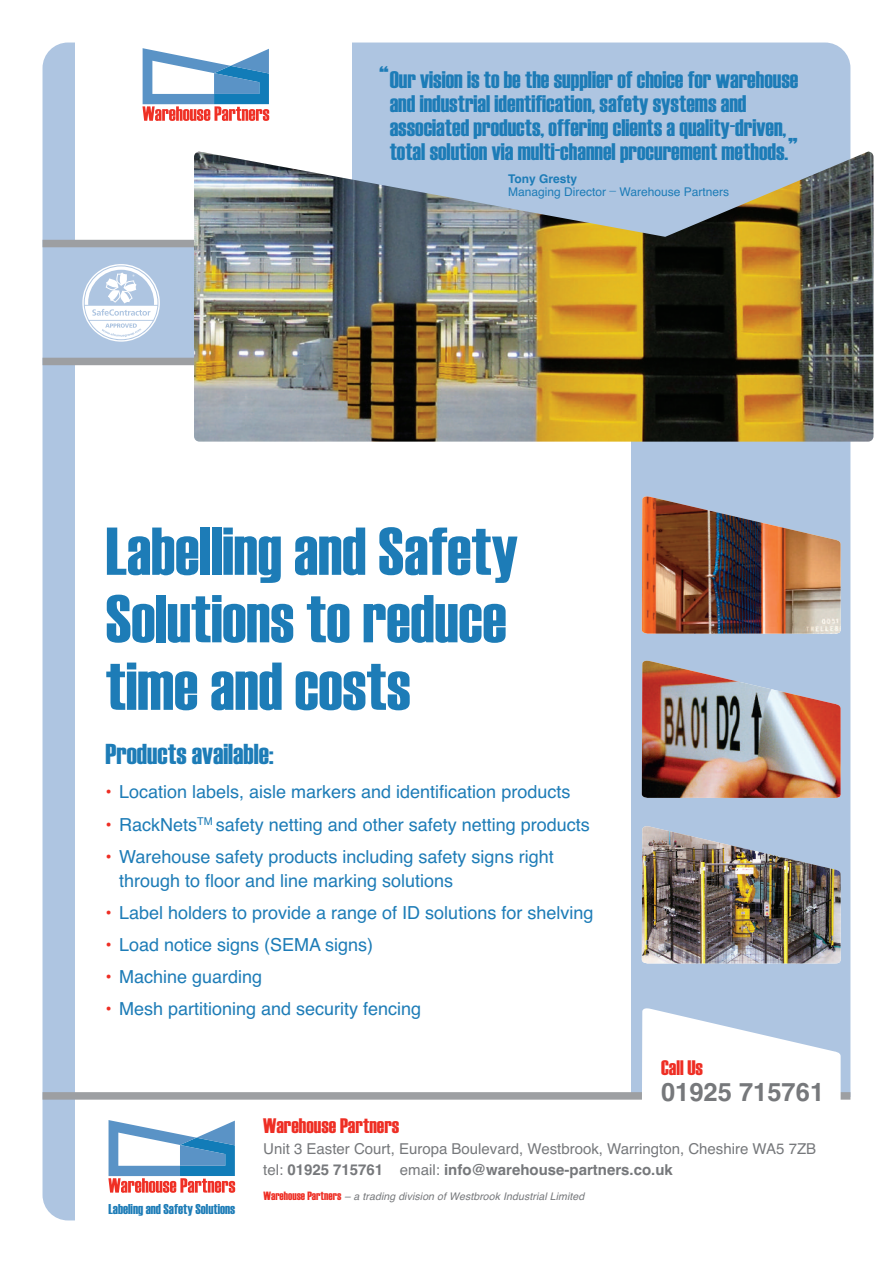
<style>
.page{position:relative;width:893px;height:1263px;background:#fff}
.page>*{position:absolute;margin:0;border:0;box-sizing:border-box;transform-origin:0 0}
.t1{font:67.5px/67.5px "Haettenschweiler";color:#1d7cb7}
.t2{font:28.8px "Haettenschweiler";color:#1d7cb7}
.t3{font:700 25.5px "Helvetica";color:#76787b}
.t4{font:24px/24px "Haettenschweiler";color:#1d7cb7}
.t5{font:21px "Haettenschweiler";color:#ee2e24}
.t6{font:18px/23.5px "Helvetica";color:#1d7cb7}
.t7{font:15px/21px "Helvetica";color:#76787b}
.t8{font:14.25px "Haettenschweiler";color:#1d7cb7}
.t9{font:12px "Helvetica";color:#1d7cb7}
.t10{font:700 12px "Helvetica";color:#1d7cb7}
.t11{font:italic 10.5px "Helvetica";letter-spacing:.01em;color:#76787b}
.s1{font-size:31.5px}
.s2{color:#ee2e24}
.s3{font-weight:700}
.s4{font-family:"Haettenschweiler";font-style:normal;font-size:12px;color:#ee2e24}
</style>
<div class="page">
<div style="left:43px;top:43px;width:807px;height:1177px;background:#aec5e1;border-radius:26px"></div>
<div style="left:75px;top:33px;width:277px;height:209px;background:#fff"></div>
<div style="left:75px;top:360px;width:555px;height:897px;background:#fff"></div>
<div style="left:43px;top:358px;width:821px;height:7px;background:#9d9fa2"></div>
<div style="left:43px;top:240px;width:819px;height:7px;background:#9d9fa2"></div>
<img style="left:194px;top:152px;width:679px;height:290px">
<div style="left:628px;top:1098px;width:232px;height:123px;background:#fff"></div>
<div style="left:43px;top:1092px;width:807px;height:8px;background:#9d9fa2"></div>
<svg style="left:142px;top:48px;width:127px;height:73px"></svg>
<svg style="left:642px;top:1008px;width:200px;height:92px"></svg>
<img style="left:642px;top:496px;width:199px;height:138px">
<img style="left:642px;top:661px;width:199px;height:137px">
<img style="left:642px;top:826px;width:199px;height:137px">
<svg style="left:108px;top:1120px;width:127px;height:73px"></svg>
<svg style="left:82px;top:264px;width:78px;height:78px"></svg>
<h3 class="t4" style="left:390px;top:67px;width:410px;text-indent:-10px"><span class="s1">“</span>Our vision is to be the supplier of choice for warehouse and industrial identification, safety systems and associated products, offering clients a quality-driven, total solution via multi-channel procurement methods.<span class="s1">”</span></h3>
<p class="t10" style="left:508px;top:172px;width:71px">Tony Gresty</p>
<p class="t9" style="left:508px;top:185px;width:100px">Managing Director</p>
<p class="t9" style="left:609px;top:179px;width:8px">_</p>
<p class="t9" style="left:619px;top:185px;width:111px">Warehouse Partners</p>
<h1 class="t1" style="left:106px;top:518px;width:414px">Labelling and Safety<br>Solutions to reduce time and costs</h1>
<h2 class="t2" style="left:106px;top:737px;width:169px">Products available:</h2>
<p class="t6" style="left:106px;top:779px;width:466px"><span class="s2">•</span> Location labels, aisle markers and identification products</p>
<p class="t6" style="left:106px;top:813px;width:486px"><span class="s2">•</span> RackNets<sup>TM</sup> safety netting and other safety netting products</p>
<p class="t6" style="left:119px;top:845px;width:436px;text-indent:-13px"><span class="s2">•</span> Warehouse safety products including safety signs right through to floor and line marking solutions</p>
<p class="t6" style="left:106px;top:901px;width:489px"><span class="s2">•</span> Label holders to provide a range of ID solutions for shelving</p>
<p class="t6" style="left:106px;top:933px;width:269px"><span class="s2">•</span> Load notice signs (SEMA signs)</p>
<p class="t6" style="left:106px;top:965px;width:158px"><span class="s2">•</span> Machine guarding</p>
<p class="t6" style="left:106px;top:997px;width:317px"><span class="s2">•</span> Mesh partitioning and security fencing</p>
<p class="t5" style="left:661px;top:1055px;width:43px">Call Us</p>
<h3 class="t3" style="left:661px;top:1077px;width:165px">01925 715761</h3>
<p class="t8" style="left:108px;top:1201px;width:128px">Labeling and Safety Solutions</p>
<p class="t5" style="left:263px;top:1113px;width:138px">Warehouse Partners</p>
<p class="t7" style="left:263px;top:1138px;width:555px">Unit 3 Easter Court, Europa Boulevard, Westbrook, Warrington, Cheshire WA5 7ZB tel: <span class="s3">01925 715761</span> email: <span class="s3">info@warehouse-partners.co.uk</span></p>
<p class="t11" style="left:263px;top:1190px;width:322px"><span class="s4">Warehouse Partners</span> – a trading division of Westbrook Industrial Limited</p>
</div>
